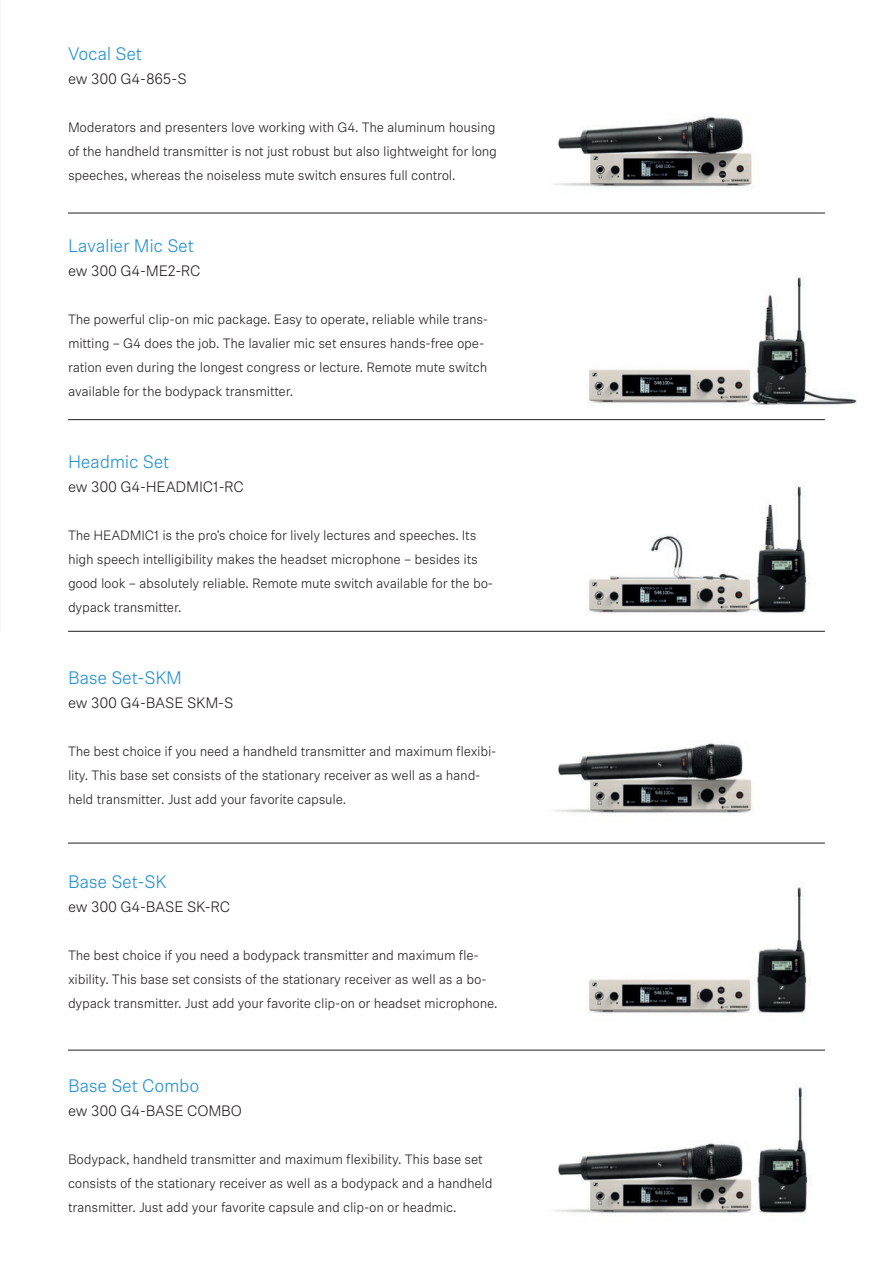
<style>
.page{position:relative;width:893px;height:1263px;background:#fff}
.page>*{position:absolute;margin:0;border:0;box-sizing:border-box;transform-origin:0 0}
.t1{font:300 18px "Sennheiser Neue";letter-spacing:-.02em;color:#2190d0}
.t2{font:300 15px "Sennheiser Neue";letter-spacing:-.02em;color:#231f20}
.t3{font:300 13.5px/24px "Sennheiser Neue";letter-spacing:-.02em;color:#231f20}
</style>
<div class="page">
<hr style="left:68px;top:419px;width:757px;height:1px;background:#231f20">
<hr style="left:68px;top:631px;width:757px;height:1px;background:#231f20">
<hr style="left:68px;top:843px;width:757px;height:1px;background:#231f20">
<hr style="left:68px;top:1050px;width:757px;height:1px;background:#231f20">
<img style="left:553px;top:116px;width:199px;height:72px">
<img style="left:589px;top:276px;width:268px;height:130px">
<img style="left:589px;top:485px;width:220px;height:130px">
<img style="left:553px;top:742px;width:200px;height:73px">
<img style="left:588px;top:886px;width:219px;height:130px">
<img style="left:553px;top:1086px;width:255px;height:130px">
<hr style="left:68px;top:213px;width:757px;height:1px;background:#231f20">
<h1 class="t1" style="left:68px;top:41px;width:75px">Vocal Set</h1>
<p class="t2" style="left:68px;top:69px;width:120px">ew 300 G4-865-S</p>
<p class="t3" style="left:68px;top:115px;width:430px;text-align:justify">Moderators and presenters love working with G4. The aluminum housing of the handheld transmitter is not just robust but also lightweight for long speeches, whereas the noiseless mute switch ensures full control.</p>
<h1 class="t1" style="left:68px;top:233px;width:127px">Lavalier Mic Set</h1>
<p class="t2" style="left:68px;top:261px;width:134px">ew 300 G4-ME2-RC</p>
<p class="t3" style="left:68px;top:307px;width:422px">The powerful clip-on mic package. Easy to operate, reliable while trans&shy;mitting – G4 does the job. The lavalier mic set ensures hands-free ope&shy;ration even during the longest congress or lecture. Remote mute switch available for the bodypack transmitter.</p>
<h1 class="t1" style="left:68px;top:449px;width:103px">Headmic Set</h1>
<p class="t2" style="left:68px;top:477px;width:178px">ew 300 G4-HEADMIC1-RC</p>
<p class="t3" style="left:68px;top:523px;width:427px">The HEADMIC1 is the pro’s choice for lively lectures and speeches. Its high speech intelligibility makes the headset microphone – besides its good look – absolutely reliable. Remote mute switch available for the bo&shy;dypack transmitter.</p>
<h1 class="t1" style="left:68px;top:665px;width:116px">Base Set-SKM</h1>
<p class="t2" style="left:68px;top:693px;width:167px">ew 300 G4-BASE SKM-S</p>
<p class="t3" style="left:68px;top:739px;width:430px">The best choice if you need a handheld transmitter and maximum flexibi&shy;lity. This base set consists of the stationary receiver as well as a hand&shy;held transmitter. Just add your favorite capsule.</p>
<h1 class="t1" style="left:68px;top:869px;width:100px">Base Set-SK</h1>
<p class="t2" style="left:68px;top:897px;width:164px">ew 300 G4-BASE SK-RC</p>
<p class="t3" style="left:68px;top:943px;width:431px">The best choice if you need a bodypack transmitter and maximum fle&shy;xibility. This base set consists of the stationary receiver as well as a bo&shy;dypack transmitter. Just add your favorite clip-on or headset microphone.</p>
<h1 class="t1" style="left:68px;top:1073px;width:133px">Base Set Combo</h1>
<p class="t2" style="left:68px;top:1101px;width:175px">ew 300 G4-BASE COMBO</p>
<p class="t3" style="left:68px;top:1147px;width:426px">Bodypack, handheld transmitter and maximum flexibility. This base set consists of the stationary receiver as well as a bodypack and a handheld transmitter. Just add your favorite capsule and clip-on or headmic.</p>
</div>
